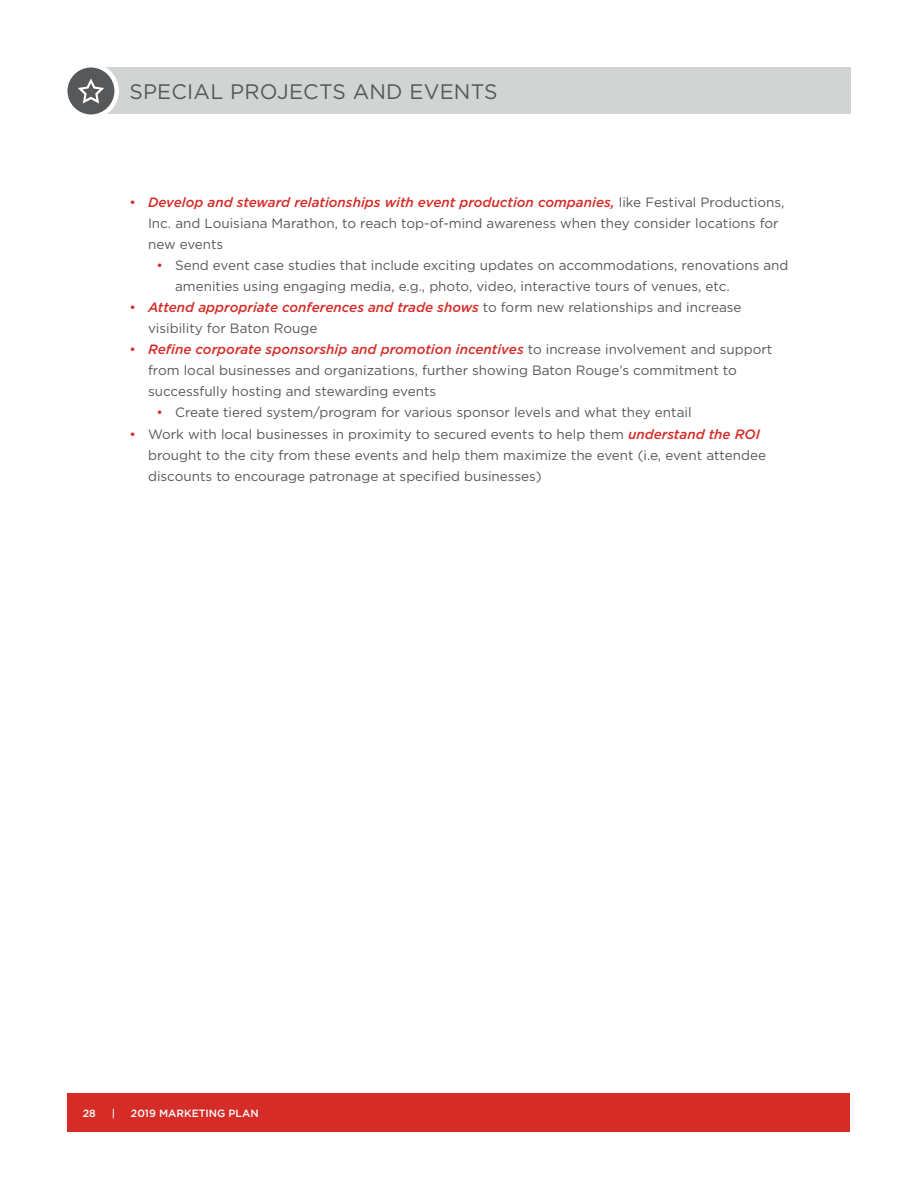
<style>
.page{position:relative;width:918px;height:1188px;background:#fff}
.page>*{position:absolute;margin:0;border:0;box-sizing:border-box;transform-origin:0 0}
.t1{font:21px "Gotham";letter-spacing:.01em;color:#57585a}
.t2{font:13.5px/21px "Gotham";color:#57585a}
.t3{font:500 10.5px "Gotham";color:#fff}
.s1{color:#d52c27}
.s2{font-weight:500;font-style:italic;color:#d52c27}
</style>
<div class="page">
<div style="left:68px;top:1093px;width:782px;height:39px;background:#d52c27"></div>
<div style="left:91px;top:68px;width:759px;height:46px;background:#d2d4d3"></div>
<svg style="left:65px;top:65px;width:52px;height:52px"></svg>
<div style="left:63px;top:63px;width:56px;height:56px;border:4px solid #fff;border-radius:50%"></div>
<svg style="left:78px;top:78px;width:26px;height:26px"></svg>
<h1 class="t1" style="left:129px;top:78px;width:370px">SPECIAL PROJECTS AND EVENTS</h1>
<p class="t2" style="left:148px;top:192px;width:638px;text-indent:-19px"><span class="s1">•</span> <span class="s2">Develop and steward relationships with event production companies,</span> like Festival Productions,<br>Inc. and Louisiana Marathon, to reach top-of-mind awareness when they consider locations for new events</p>
<p class="t2" style="left:175px;top:255px;width:615px;text-indent:-19px"><span class="s1">•</span> Send event case studies that include exciting updates on accommodations, renovations and amenities using engaging media, e.g., photo, video, interactive tours of venues, etc.</p>
<p class="t2" style="left:148px;top:297px;width:595px;text-indent:-19px"><span class="s1">•</span> <span class="s2">Attend appropriate conferences and trade shows</span> to form new relationships and increase visibility for Baton Rouge</p>
<p class="t2" style="left:148px;top:339px;width:626px;text-indent:-19px"><span class="s1">•</span> <span class="s2">Refine corporate sponsorship and promotion incentives</span> to increase involvement and support from local businesses and organizations, further showing Baton Rouge’s commitment to successfully hosting and stewarding events</p>
<p class="t2" style="left:156px;top:402px;width:537px"><span class="s1">•</span> Create tiered system/program for various sponsor levels and what they entail</p>
<p class="t2" style="left:148px;top:423px;width:620px;text-indent:-19px"><span class="s1">•</span> Work with local businesses in proximity to secured events to help them <span class="s2">understand the ROI </span>brought to the city from these events and help them maximize the event (i.e, event attendee discounts to encourage patronage at specified businesses)</p>
<p class="t3" style="left:83px;top:1106px;width:15px">28</p>
<p class="t3" style="left:112px;top:1106px;width:5px">|</p>
<p class="t3" style="left:131px;top:1106px;width:129px">2019 MARKETING PLAN</p>
</div>
